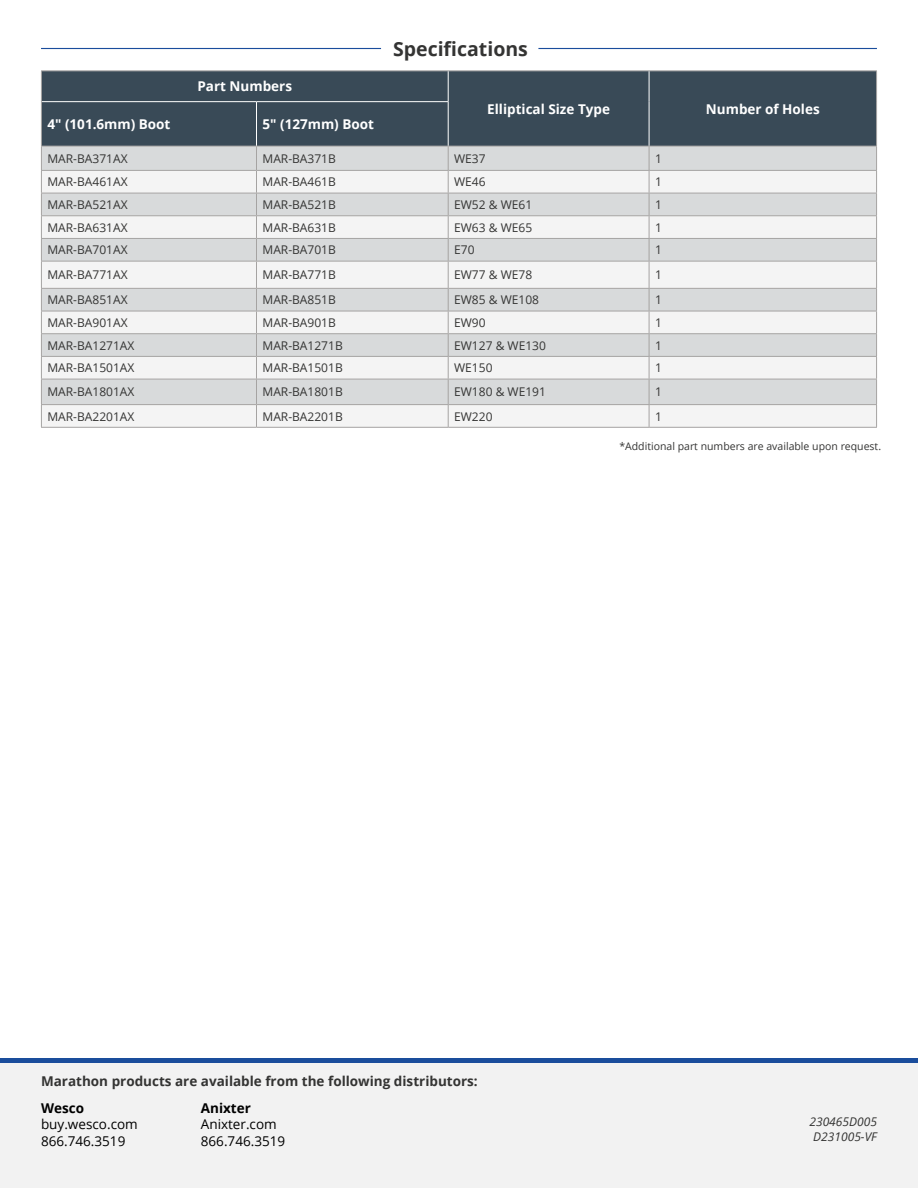
<style>
.page{position:relative;width:918px;height:1188px;background:#fff}
.page>*{position:absolute;margin:0;border:0;box-sizing:border-box;transform-origin:0 0}
.t1{font:700 19.5px "Open Sans";color:#343433}
.t2{font:700 13.5px "Open Sans";color:#fff}
.t3{font:700 13.5px "Open Sans";color:#343433}
.t4{font:13.5px/16.5px "Open Sans";color:#000}
.t5{font:700 13.5px "Open Sans";color:#000}
.t6{font:12px "Open Sans";color:#343433}
.t7{font:italic 12px/14.4px "Open Sans";color:#343433;text-align:center}
.t8{font:10.5px "Open Sans";color:#343433}
</style>
<div class="page">
<div style="left:0;top:1063px;width:918px;height:125px;background:#f2f2f2"></div>
<hr style="left:0;top:1059px;width:918px;height:4px;background:#1a4d9c">
<div style="left:42px;top:71px;width:834px;height:75px;background:#394a57"></div>
<div style="left:42px;top:147px;width:834px;height:23px;background:#d8dadb"></div>
<svg style="left:42px;top:171px;width:834px;height:256px;fill:#f4f4f4"></svg>
<hr style="left:41px;top:71px;width:1px;height:31px;background:#a5a3a2">
<hr style="left:41px;top:102px;width:1px;height:44px;background:#a5a3a2">
<hr style="left:41px;top:70px;width:215px;height:1px;background:#a5a3a2">
<hr style="left:256px;top:70px;width:192px;height:1px;background:#a5a3a2">
<hr style="left:448px;top:70px;width:201px;height:1px;background:#a5a3a2">
<hr style="left:649px;top:70px;width:228px;height:1px;background:#a5a3a2">
<hr style="left:876px;top:71px;width:1px;height:31px;background:#a5a3a2">
<hr style="left:876px;top:102px;width:1px;height:44px;background:#a5a3a2">
<hr style="left:41px;top:146px;width:215px;height:1px;background:#a5a3a2">
<hr style="left:256px;top:146px;width:192px;height:1px;background:#a5a3a2">
<hr style="left:448px;top:146px;width:201px;height:1px;background:#a5a3a2">
<hr style="left:649px;top:146px;width:228px;height:1px;background:#a5a3a2">
<hr style="left:41px;top:170px;width:215px;height:1px;background:#a5a3a2">
<hr style="left:256px;top:170px;width:192px;height:1px;background:#a5a3a2">
<hr style="left:448px;top:170px;width:201px;height:1px;background:#a5a3a2">
<hr style="left:649px;top:170px;width:228px;height:1px;background:#a5a3a2">
<hr style="left:41px;top:193px;width:215px;height:1px;background:#a5a3a2">
<hr style="left:256px;top:193px;width:192px;height:1px;background:#a5a3a2">
<hr style="left:448px;top:193px;width:201px;height:1px;background:#a5a3a2">
<hr style="left:649px;top:193px;width:228px;height:1px;background:#a5a3a2">
<hr style="left:41px;top:215px;width:215px;height:1px;background:#a5a3a2">
<hr style="left:256px;top:215px;width:192px;height:1px;background:#a5a3a2">
<hr style="left:448px;top:215px;width:201px;height:1px;background:#a5a3a2">
<hr style="left:649px;top:215px;width:228px;height:1px;background:#a5a3a2">
<hr style="left:41px;top:238px;width:215px;height:1px;background:#a5a3a2">
<hr style="left:256px;top:238px;width:192px;height:1px;background:#a5a3a2">
<hr style="left:448px;top:238px;width:201px;height:1px;background:#a5a3a2">
<hr style="left:649px;top:238px;width:228px;height:1px;background:#a5a3a2">
<hr style="left:41px;top:261px;width:215px;height:1px;background:#a5a3a2">
<hr style="left:256px;top:261px;width:192px;height:1px;background:#a5a3a2">
<hr style="left:448px;top:261px;width:201px;height:1px;background:#a5a3a2">
<hr style="left:649px;top:261px;width:228px;height:1px;background:#a5a3a2">
<hr style="left:41px;top:288px;width:215px;height:1px;background:#a5a3a2">
<hr style="left:256px;top:288px;width:192px;height:1px;background:#a5a3a2">
<hr style="left:448px;top:288px;width:201px;height:1px;background:#a5a3a2">
<hr style="left:649px;top:288px;width:228px;height:1px;background:#a5a3a2">
<hr style="left:41px;top:311px;width:215px;height:1px;background:#a5a3a2">
<hr style="left:256px;top:311px;width:192px;height:1px;background:#a5a3a2">
<hr style="left:448px;top:311px;width:201px;height:1px;background:#a5a3a2">
<hr style="left:649px;top:311px;width:228px;height:1px;background:#a5a3a2">
<hr style="left:41px;top:333px;width:215px;height:1px;background:#a5a3a2">
<hr style="left:256px;top:333px;width:192px;height:1px;background:#a5a3a2">
<hr style="left:448px;top:333px;width:201px;height:1px;background:#a5a3a2">
<hr style="left:649px;top:333px;width:228px;height:1px;background:#a5a3a2">
<hr style="left:41px;top:356px;width:215px;height:1px;background:#a5a3a2">
<hr style="left:256px;top:356px;width:192px;height:1px;background:#a5a3a2">
<hr style="left:448px;top:356px;width:201px;height:1px;background:#a5a3a2">
<hr style="left:649px;top:356px;width:228px;height:1px;background:#a5a3a2">
<hr style="left:41px;top:379px;width:215px;height:1px;background:#a5a3a2">
<hr style="left:256px;top:379px;width:192px;height:1px;background:#a5a3a2">
<hr style="left:448px;top:379px;width:201px;height:1px;background:#a5a3a2">
<hr style="left:649px;top:379px;width:228px;height:1px;background:#a5a3a2">
<hr style="left:41px;top:404px;width:215px;height:1px;background:#a5a3a2">
<svg style="left:41px;top:146px;width:1px;height:281px"></svg>
<hr style="left:256px;top:404px;width:192px;height:1px;background:#a5a3a2">
<svg style="left:256px;top:146px;width:1px;height:281px"></svg>
<hr style="left:448px;top:404px;width:201px;height:1px;background:#a5a3a2">
<svg style="left:448px;top:146px;width:1px;height:281px"></svg>
<hr style="left:649px;top:404px;width:228px;height:1px;background:#a5a3a2">
<svg style="left:649px;top:146px;width:1px;height:281px"></svg>
<svg style="left:876px;top:146px;width:1px;height:281px"></svg>
<hr style="left:41px;top:427px;width:215px;height:1px;background:#a5a3a2">
<hr style="left:256px;top:427px;width:192px;height:1px;background:#a5a3a2">
<hr style="left:448px;top:427px;width:201px;height:1px;background:#a5a3a2">
<hr style="left:649px;top:427px;width:228px;height:1px;background:#a5a3a2">
<hr style="left:448px;top:71px;width:1px;height:30px;background:#fff">
<hr style="left:649px;top:71px;width:1px;height:31px;background:#fff">
<hr style="left:649px;top:102px;width:1px;height:44px;background:#fff">
<hr style="left:42px;top:101px;width:214px;height:1px;background:#fff">
<hr style="left:256px;top:101px;width:193px;height:1px;background:#fff">
<hr style="left:256px;top:102px;width:1px;height:44px;background:#fff">
<hr style="left:448px;top:102px;width:1px;height:44px;background:#fff">
<hr style="left:538px;top:48px;width:339px;height:1px;background:#1a4d9c">
<hr style="left:41px;top:48px;width:340px;height:1px;background:#1a4d9c">
<p class="t2" style="left:198px;top:77px;width:96px">Part Numbers</p>
<h1 class="t1" style="left:393px;top:35px;width:136px">Specifications</h1>
<p class="t2" style="left:487px;top:99px;width:124px">Elliptical Size Type</p>
<p class="t2" style="left:706px;top:99px;width:115px">Number of Holes</p>
<p class="t2" style="left:47px;top:115px;width:125px">4" (101.6mm) Boot</p>
<p class="t2" style="left:263px;top:115px;width:113px">5" (127mm) Boot</p>
<p class="t6" style="left:47px;top:150px;width:82px">MAR-BA371AX</p>
<p class="t6" style="left:263px;top:150px;width:75px">MAR-BA371B</p>
<p class="t6" style="left:454px;top:150px;width:33px">WE37</p>
<p class="t6" style="left:655px;top:150px;width:8px">1</p>
<p class="t6" style="left:47px;top:174px;width:82px">MAR-BA461AX</p>
<p class="t6" style="left:263px;top:174px;width:75px">MAR-BA461B</p>
<p class="t6" style="left:454px;top:174px;width:33px">WE46</p>
<p class="t6" style="left:655px;top:174px;width:8px">1</p>
<p class="t6" style="left:47px;top:196px;width:82px">MAR-BA521AX</p>
<p class="t6" style="left:263px;top:196px;width:75px">MAR-BA521B</p>
<p class="t6" style="left:454px;top:196px;width:80px">EW52 &amp; WE61</p>
<p class="t6" style="left:655px;top:196px;width:8px">1</p>
<p class="t6" style="left:47px;top:219px;width:82px">MAR-BA631AX</p>
<p class="t6" style="left:263px;top:219px;width:75px">MAR-BA631B</p>
<p class="t6" style="left:454px;top:219px;width:80px">EW63 &amp; WE65</p>
<p class="t6" style="left:655px;top:219px;width:8px">1</p>
<p class="t6" style="left:47px;top:242px;width:82px">MAR-BA701AX</p>
<p class="t6" style="left:263px;top:242px;width:75px">MAR-BA701B</p>
<p class="t6" style="left:454px;top:242px;width:22px">E70</p>
<p class="t6" style="left:655px;top:242px;width:8px">1</p>
<p class="t6" style="left:47px;top:267px;width:82px">MAR-BA771AX</p>
<p class="t6" style="left:263px;top:267px;width:75px">MAR-BA771B</p>
<p class="t6" style="left:454px;top:267px;width:80px">EW77 &amp; WE78</p>
<p class="t6" style="left:655px;top:267px;width:8px">1</p>
<p class="t6" style="left:47px;top:292px;width:82px">MAR-BA851AX</p>
<p class="t6" style="left:263px;top:292px;width:75px">MAR-BA851B</p>
<p class="t6" style="left:454px;top:292px;width:86px">EW85 &amp; WE108</p>
<p class="t6" style="left:655px;top:292px;width:8px">1</p>
<p class="t6" style="left:47px;top:314px;width:82px">MAR-BA901AX</p>
<p class="t6" style="left:263px;top:314px;width:75px">MAR-BA901B</p>
<p class="t6" style="left:454px;top:314px;width:33px">EW90</p>
<p class="t6" style="left:655px;top:314px;width:8px">1</p>
<p class="t6" style="left:47px;top:337px;width:89px">MAR-BA1271AX</p>
<p class="t6" style="left:263px;top:337px;width:82px">MAR-BA1271B</p>
<p class="t6" style="left:454px;top:337px;width:93px">EW127 &amp; WE130</p>
<p class="t6" style="left:655px;top:337px;width:8px">1</p>
<p class="t6" style="left:47px;top:360px;width:89px">MAR-BA1501AX</p>
<p class="t6" style="left:263px;top:360px;width:82px">MAR-BA1501B</p>
<p class="t6" style="left:454px;top:360px;width:40px">WE150</p>
<p class="t6" style="left:655px;top:360px;width:8px">1</p>
<p class="t6" style="left:47px;top:384px;width:89px">MAR-BA1801AX</p>
<p class="t6" style="left:263px;top:384px;width:82px">MAR-BA1801B</p>
<p class="t6" style="left:454px;top:384px;width:93px">EW180 &amp; WE191</p>
<p class="t6" style="left:655px;top:384px;width:8px">1</p>
<p class="t6" style="left:47px;top:408px;width:89px">MAR-BA2201AX</p>
<p class="t6" style="left:263px;top:408px;width:82px">MAR-BA2201B</p>
<p class="t6" style="left:454px;top:408px;width:40px">EW220</p>
<p class="t6" style="left:655px;top:408px;width:8px">1</p>
<p class="t8" style="left:619px;top:439px;width:263px">*Additional part numbers are available upon request.</p>
<p class="t3" style="left:41px;top:1072px;width:438px">Marathon products are available from the following distributors:</p>
<p class="t5" style="left:41px;top:1098px;width:45px">Wesco</p>
<p class="t4" style="left:41px;top:1116px;width:98px">buy.wesco.com<br>866.746.3519</p>
<p class="t5" style="left:201px;top:1098px;width:52px">Anixter</p>
<p class="t4" style="left:201px;top:1116px;width:86px">Anixter.com<br>866.746.3519</p>
<p class="t7" style="left:809px;top:1114px;width:69px">230465D005<br>D231005-VF</p>
</div>
